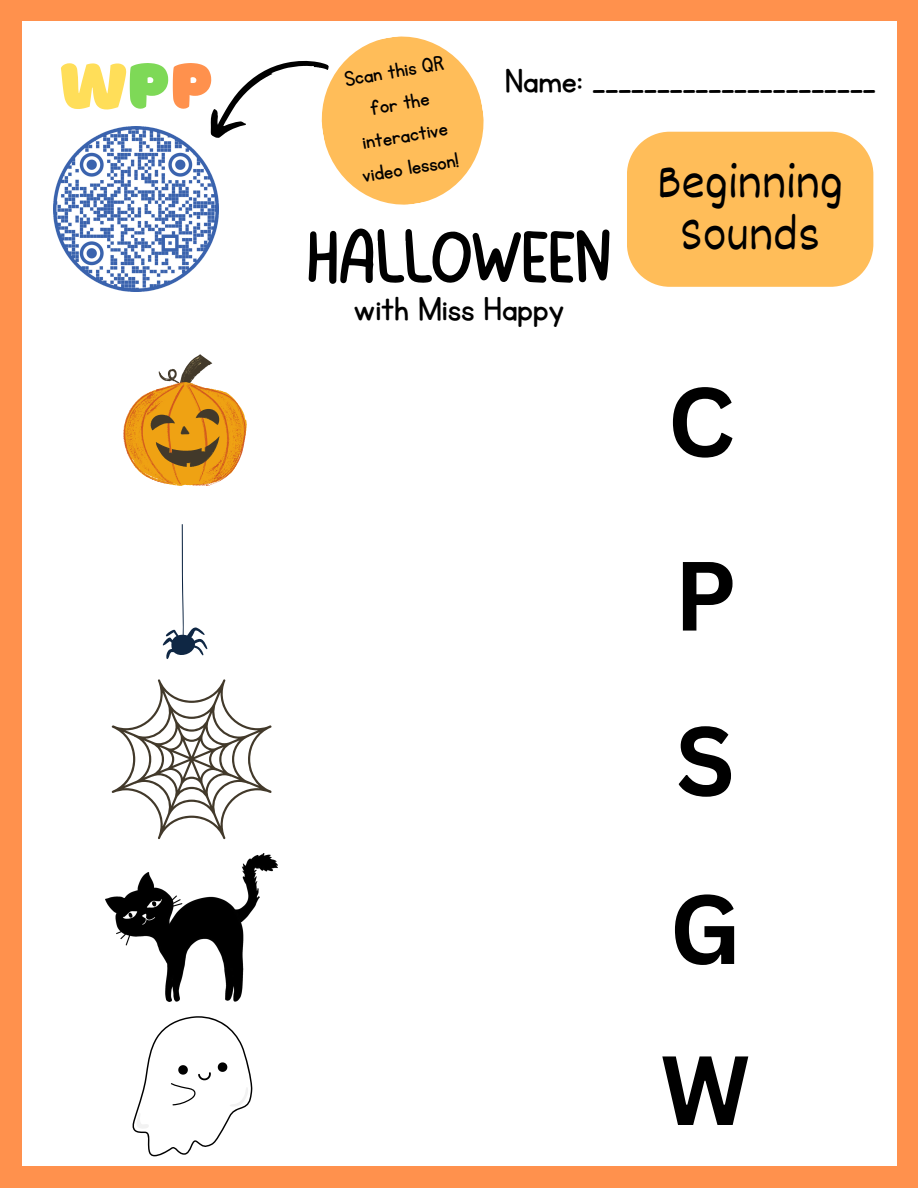
<style>
.page{position:relative;width:918px;height:1188px;background:#fff}
.page>*{position:absolute;margin:0;border:0;box-sizing:border-box;transform-origin:0 0}
.t1{font:700 96px "Canva Sans";color:#000}
.t2{font:74.1px "FEELFREE Regular";color:#000}
.t3{font:66.45px "Borsok";color:#ffde59}
.t4{font:49.5px/51.8px "Dekko";color:#000;text-align:center}
.t5{font:39px "KG Primary Penmanship";color:#000}
.t6{font:24px/32.5px "KG Primary Penmanship";color:#000;text-align:center}
.s1{color:#7ed957}
.s2{color:#ff914d}
</style>
<div class="page">
<div style="left:0;top:0;width:918px;height:1188px;background:linear-gradient(to right,#ff914c,#ff924e)"></div>
<div style="left:22px;top:22px;width:874px;height:1144px;background:#fff"></div>
<svg style="left:123px;top:354px;width:124px;height:132px"></svg>
<svg style="left:112px;top:679px;width:160px;height:160px"></svg>
<img style="left:106px;top:853px;width:172px;height:149px">
<svg style="left:132px;top:1016px;width:121px;height:141px"></svg>
<svg style="left:163px;top:524px;width:44px;height:135px"></svg>
<div style="left:627px;top:132px;width:246px;height:155px;background:#ffbd59"></div>
<svg style="left:210px;top:36px;width:274px;height:169px"></svg>
<img style="left:53px;top:126px;width:166px;height:166px">
<p class="t6" style="left:342px;top:63px;width:102px;rotate:-9deg">Scan this QR for the interactive video lesson!</p>
<p class="t3" style="left:59px;top:46px;width:155px">w<span class="s1">p</span><span class="s2">p</span></p>
<p class="t5" style="left:505px;top:61px;width:372px">Name: ______________________</p>
<p class="t4" style="left:657px;top:154px;width:188px">Beginning<br>Sounds</p>
<p class="t2" style="left:307px;top:223px;width:302px">HALLOWEEN</p>
<p class="t5" style="left:354px;top:290px;width:212px">with Miss Happy</p>
<p class="t1" style="left:668px;top:354px;width:69px">C</p>
<p class="t1" style="left:674px;top:528px;width:64px">P</p>
<p class="t1" style="left:676px;top:693px;width:60px">S</p>
<p class="t1" style="left:670px;top:861px;width:73px">G</p>
<p class="t1" style="left:660px;top:1022px;width:91px">W</p>
</div>
